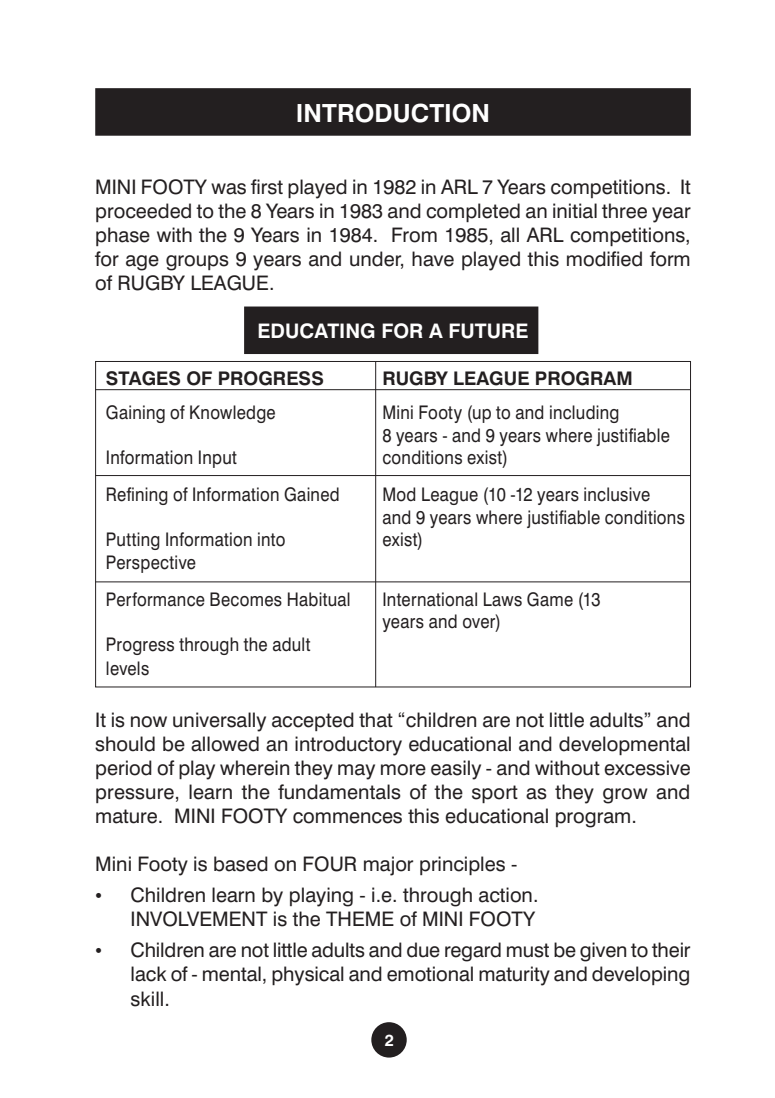
<style>
.page{position:relative;width:775px;height:1098px;background:#fff}
.page>*{position:absolute;margin:0;border:0;box-sizing:border-box;transform-origin:0 0}
.t1{font:700 25px "Swiss 721 BT";color:#fff}
.t2{font:20px/24px "Swiss 721 BT";color:#231f20;text-align:justify}
.t3{font:700 20px "Swiss 721 BT";color:#fff}
.t4{font:18.75px/22.5px "Swiss 721 BT";letter-spacing:.02em;color:#231f20;scale:.89 1}
.t5{font:700 18.75px "Swiss 721 BT";color:#231f20}
.t6{font:700 16.25px "Swiss 721 BT";color:#fff}
.s1{font-family:"Times New Roman"}
</style>
<div class="page">
<div style="left:372px;top:1023px;width:33px;height:33px;background:#231f20;border-radius:50%"></div>
<div style="left:371px;top:1022px;width:36px;height:35px;border:2px solid #231f20;border-radius:50%"></div>
<div style="left:245px;top:308px;width:292px;height:45px;background:#231f20"></div>
<div style="left:244px;top:306px;width:294px;height:48px;border:2px solid #231f20"></div>
<div style="left:96px;top:89px;width:593px;height:45px;background:#231f20"></div>
<div style="left:95px;top:88px;width:595px;height:48px;border:2px solid #231f20"></div>
<hr style="left:95px;top:389px;width:596px;height:1px;background:#231f20">
<hr style="left:95px;top:475px;width:596px;height:1px;background:#231f20">
<hr style="left:95px;top:581px;width:596px;height:1px;background:#231f20">
<hr style="left:375px;top:362px;width:1px;height:325px;background:#231f20">
<p class="t1" style="left:296px;top:98px;width:196px">INTRODUCTION</p>
<p class="t2" style="left:95px;top:175px;width:597px">MINI FOOTY was first played in 1982 in ARL 7 Years competitions. It proceeded to the 8 Years in 1983 and completed an initial three year phase with the 9 Years in 1984. From 1985, all ARL competitions, for age groups 9 years and under, have played this modified form of RUGBY LEAGUE.</p>
<p class="t3" style="left:257px;top:319px;width:272px">EDUCATING FOR A FUTURE</p>
<p class="t5" style="left:106px;top:367px;width:220px">STAGES OF PROGRESS</p>
<p class="t5" style="left:382px;top:367px;width:252px">RUGBY LEAGUE PROGRAM</p>
<p class="t4" style="left:106px;top:401px;width:192px">Gaining of Knowledge</p>
<p class="t4" style="left:382px;top:401px;width:324px">Mini Footy (up to and including<br>8 years - and 9 years where justifiable</p>
<p class="t4" style="left:106px;top:446px;width:149px">Information Input</p>
<p class="t4" style="left:382px;top:446px;width:143px">conditions exist)</p>
<p class="t4" style="left:106px;top:483px;width:264px">Refining of Information Gained</p>
<p class="t4" style="left:382px;top:483px;width:341px">Mod League (10 -12 years inclusive<br>and 9 years where justifiable conditions</p>
<p class="t4" style="left:106px;top:528px;width:203px">Putting Information into</p>
<p class="t4" style="left:382px;top:528px;width:47px">exist)</p>
<p class="t4" style="left:106px;top:543px;width:276px;line-height:37px">Perspective<br>Performance Becomes Habitual</p>
<p class="t4" style="left:382px;top:587px;width:247px">International Laws Game (13 years and over)</p>
<p class="t4" style="left:106px;top:632px;width:231px;line-height:24px">Progress through the adult levels</p>
<p class="t2" style="left:95px;top:708px;width:597px">It is now universally accepted that “children are not little adults” and should be allowed an introductory educational and developmental period of play wherein they may more easily - and without excessive pressure, learn the fundamentals of the sport as they grow and mature. MINI FOOTY commences this educational program.</p>
<p class="t2" style="left:95px;top:852px;width:423px">Mini Footy is based on FOUR major principles -</p>
<p class="t2" style="left:95px;top:883px;width:445px;text-align:right"><span class="s1">•</span> Children learn by playing - i.e. through action.<br>INVOLVEMENT is the THEME of MINI FOOTY</p>
<p class="t2" style="left:131px;top:938px;width:561px;text-indent:-35px"><span class="s1">•</span> Children are not little adults and due regard must be given to their lack of - mental, physical and emotional maturity and developing skill.</p>
<p class="t6" style="left:385px;top:1030px;width:11px">2</p>
</div>
